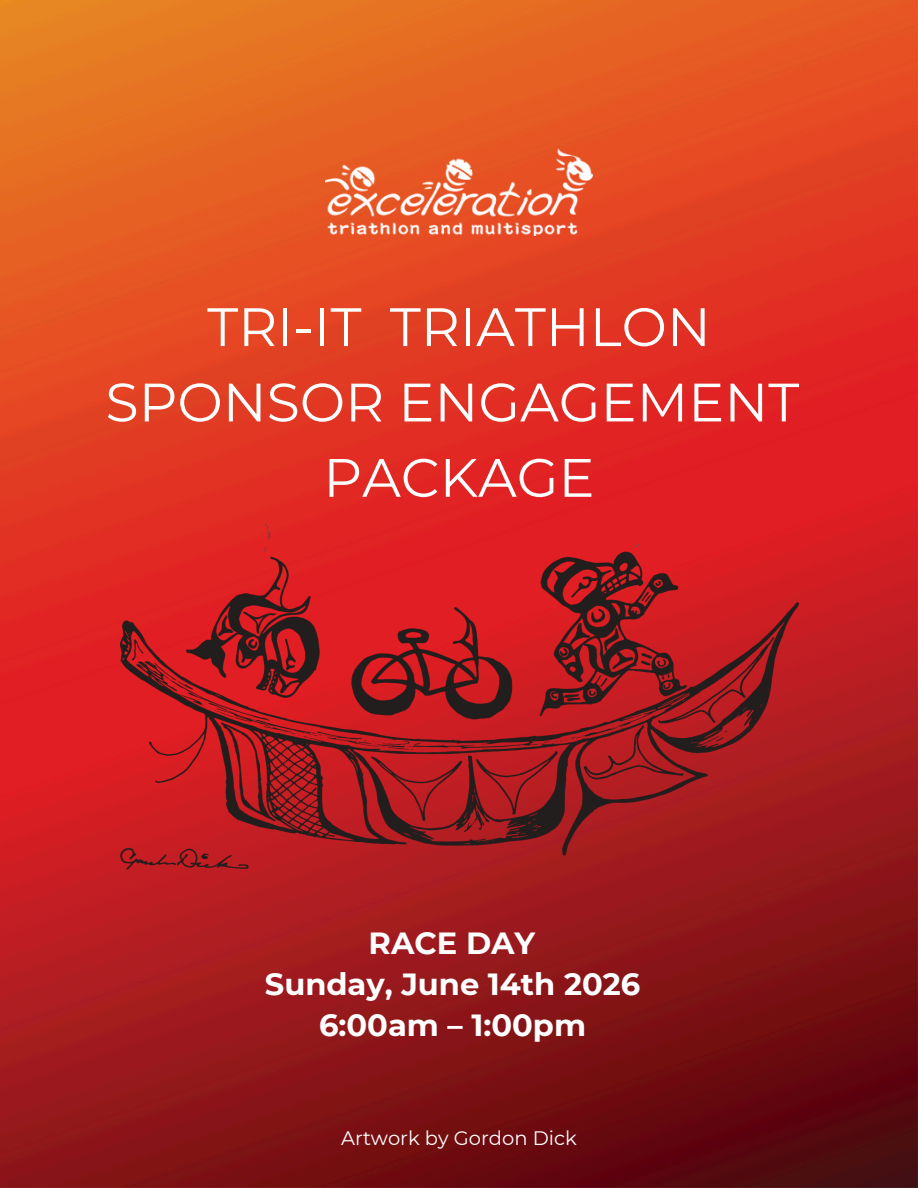
<style>
.page{position:relative;width:918px;height:1188px;background:#fff}
.page>*{position:absolute;margin:0;border:0;box-sizing:border-box;transform-origin:0 0}
.t1{font:54px/75.3px "Montserrat";color:#fff;text-align:center}
.t2{font:700 30.6px "Montserrat";color:#fff}
.t3{font:19.5px "Montserrat";color:#fff}
</style>
<div class="page">
<img style="left:0;top:0;width:918px;height:1188px">
<img style="left:325px;top:149px;width:268px;height:86px">
<img style="left:112px;top:516px;width:694px;height:360px">
<h1 class="t1" style="left:105px;top:289px;width:695px">TRI-IT TRIATHLON<br>SPONSOR ENGAGEMENT<br>PACKAGE</h1>
<h2 class="t2" style="left:369px;top:925px;width:168px">RACE DAY</h2>
<h3 class="t2" style="left:265px;top:965px;width:377px">Sunday, June 14th 2026</h3>
<h3 class="t2" style="left:319px;top:1006px;width:269px">6:00am – 1:00pm</h3>
<p class="t3" style="left:341px;top:1127px;width:237px">Artwork by Gordon Dick</p>
</div>
